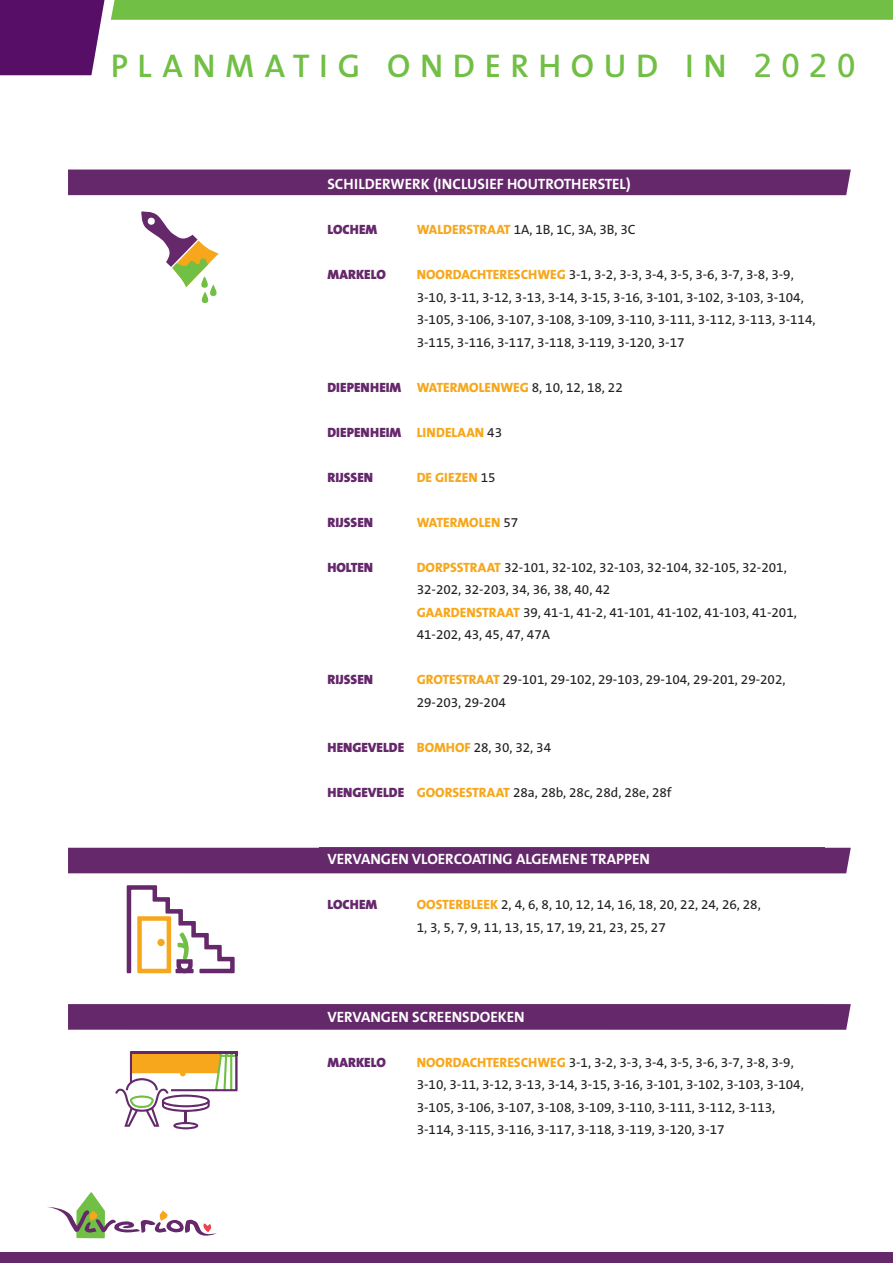
<style>
.page{position:relative;width:893px;height:1263px;background:#fff}
.page>*{position:absolute;margin:0;border:0;box-sizing:border-box;transform-origin:0 0}
.t1{font:600 33px "The Sans";letter-spacing:.29em;color:#71bf44}
.t2{font:700 15px "The Sans B7";color:#fff}
.t3{font:13.5px/22.5px "The Sans B5 Plain";color:#231f20}
.t4{font:900 13.5px "The Sans";color:#65286b}
.t5{font:800 13.5px "The Sans";color:#f6a71c}
.s1{font-family:"Frutiger CE";font-weight:400}
.s2{font-family:"The Sans";font-weight:800;color:#f6a71c}
.s3{font-weight:900;color:#65286b}
.s4{font-family:"The Sans B5 Plain";font-weight:400;color:#231f20}
.s5{font-weight:800;color:#f6a71c}
.s6{font-family:"The Sans";font-weight:900;color:#65286b}
</style>
<div class="page">
<div style="left:68px;top:170px;width:783px;height:25px;background:#65286b"></div>
<div style="left:68px;top:848px;width:783px;height:25px;background:#65286b"></div>
<svg style="left:68px;top:1004px;width:783px;height:26px;background:#6a2f70"></svg>
<div style="left:0;top:1252px;width:893px;height:11px;background:#65286b"></div>
<div style="left:111px;top:0;width:782px;height:20px;background:#71bf44"></div>
<svg style="left:0;top:0;width:105px;height:75px;background:#621e71"></svg>
<svg style="left:47px;top:1192px;width:170px;height:47px"></svg>
<div style="left:319px;top:172px;width:506px;height:22px;background:#65286b"></div>
<div style="left:319px;top:847px;width:506px;height:22px;background:#65286b"></div>
<div style="left:319px;top:1004px;width:506px;height:23px;background:#65286b"></div>
<svg style="left:141px;top:211px;width:78px;height:92px"></svg>
<svg style="left:126px;top:885px;width:109px;height:89px"></svg>
<div style="left:157px;top:939px;width:8px;height:7px;background:#f6a71c;border-radius:50%"></div>
<svg style="left:115px;top:1051px;width:122px;height:78px"></svg>
<h1 class="t1" style="left:111px;top:38px;width:746px">PLANMATIG ONDERHOUD IN <span class="s1">2020</span></h1>
<p class="t2" style="left:327px;top:176px;width:305px">SCHILDERWERK (INCLUSIEF HOUTROTHERSTEL)</p>
<p class="t4" style="left:327px;top:218px;width:51px">LOCHEM</p>
<p class="t3" style="left:417px;top:219px;width:220px"><span class="s2">WALDERSTRAAT</span> 1A, 1B, 1C, 3A, 3B, 3C</p>
<p class="t4" style="left:327px;top:263px;width:60px">MARKELO</p>
<p class="t3" style="left:417px;top:264px;width:400px"><span class="s2">NOORDACHTERESCHWEG</span> 3-1, 3-2, 3-3, 3-4, 3-5, 3-6, 3-7, 3-8, 3-9, 3-10, 3-11, 3-12, 3-13, 3-14, 3-15, 3-16, 3-101, 3-102, 3-103, 3-104, 3-105, 3-106, 3-107, 3-108, 3-109, 3-110, 3-111, 3-112, 3-113, 3-114, 3-115, 3-116, 3-117, 3-118, 3-119, 3-120, 3-17</p>
<p class="t5" style="left:327px;top:376px;width:297px"><span class="s3">DIEPENHEIM</span> WATERMOLENWEG <span class="s4">8, 10, 12, 18, 22</span></p>
<p class="t4" style="left:327px;top:421px;width:176px">DIEPENHEIM <span class="s5">LINDELAAN</span> <span class="s4">43</span></p>
<p class="t4" style="left:327px;top:465px;width:47px">RIJSSEN</p>
<p class="t5" style="left:417px;top:466px;width:80px">DE GIEZEN <span class="s4">15</span></p>
<p class="t4" style="left:327px;top:510px;width:47px">RIJSSEN</p>
<p class="t5" style="left:417px;top:511px;width:103px">WATERMOLEN <span class="s4">57</span></p>
<p class="t4" style="left:327px;top:555px;width:47px">HOLTEN</p>
<p class="t3" style="left:417px;top:556px;width:382px"><span class="s2">DORPSSTRAAT</span> 32-101, 32-102, 32-103, 32-104, 32-105, 32-201, 32-202, 32-203, 34, 36, 38, 40, 42<br><span class="s2">GAARDENSTRAAT</span> 39, 41-1, 41-2, 41-101, 41-102, 41-103, 41-201, 41-202, 43, 45, 47, 47A</p>
<p class="t4" style="left:327px;top:668px;width:47px">RIJSSEN</p>
<p class="t3" style="left:417px;top:669px;width:370px"><span class="s2">GROTESTRAAT</span> 29-101, 29-102, 29-103, 29-104, 29-201, 29-202,<br>29-203, 29-204</p>
<p class="t3" style="left:327px;top:736px;width:225px"><span class="s6">HENGEVELDE</span> <span class="s2">BOMHOF</span> 28, 30, 32, 34</p>
<p class="t3" style="left:327px;top:781px;width:346px"><span class="s6">HENGEVELDE</span> <span class="s2">GOORSESTRAAT</span> 28a, 28b, 28c, 28d, 28e, 28f</p>
<p class="t2" style="left:327px;top:851px;width:324px">VERVANGEN VLOERCOATING ALGEMENE TRAPPEN</p>
<p class="t4" style="left:327px;top:893px;width:51px">LOCHEM</p>
<p class="t3" style="left:417px;top:894px;width:346px"><span class="s2">OOSTERBLEEK</span> 2, 4, 6, 8, 10, 12, 14, 16, 18, 20, 22, 24, 26, 28,<br>1, 3, 5, 7, 9, 11, 13, 15, 17, 19, 21, 23, 25, 27</p>
<p class="t2" style="left:327px;top:1009px;width:199px">VERVANGEN SCREENSDOEKEN</p>
<p class="t4" style="left:327px;top:1051px;width:60px">MARKELO</p>
<p class="t3" style="left:417px;top:1051px;width:389px"><span class="s2">NOORDACHTERESCHWEG</span> 3-1, 3-2, 3-3, 3-4, 3-5, 3-6, 3-7, 3-8, 3-9, 3-10, 3-11, 3-12, 3-13, 3-14, 3-15, 3-16, 3-101, 3-102, 3-103, 3-104, 3-105, 3-106, 3-107, 3-108, 3-109, 3-110, 3-111, 3-112, 3-113, 3-114, 3-115, 3-116, 3-117, 3-118, 3-119, 3-120, 3-17</p>
</div>
